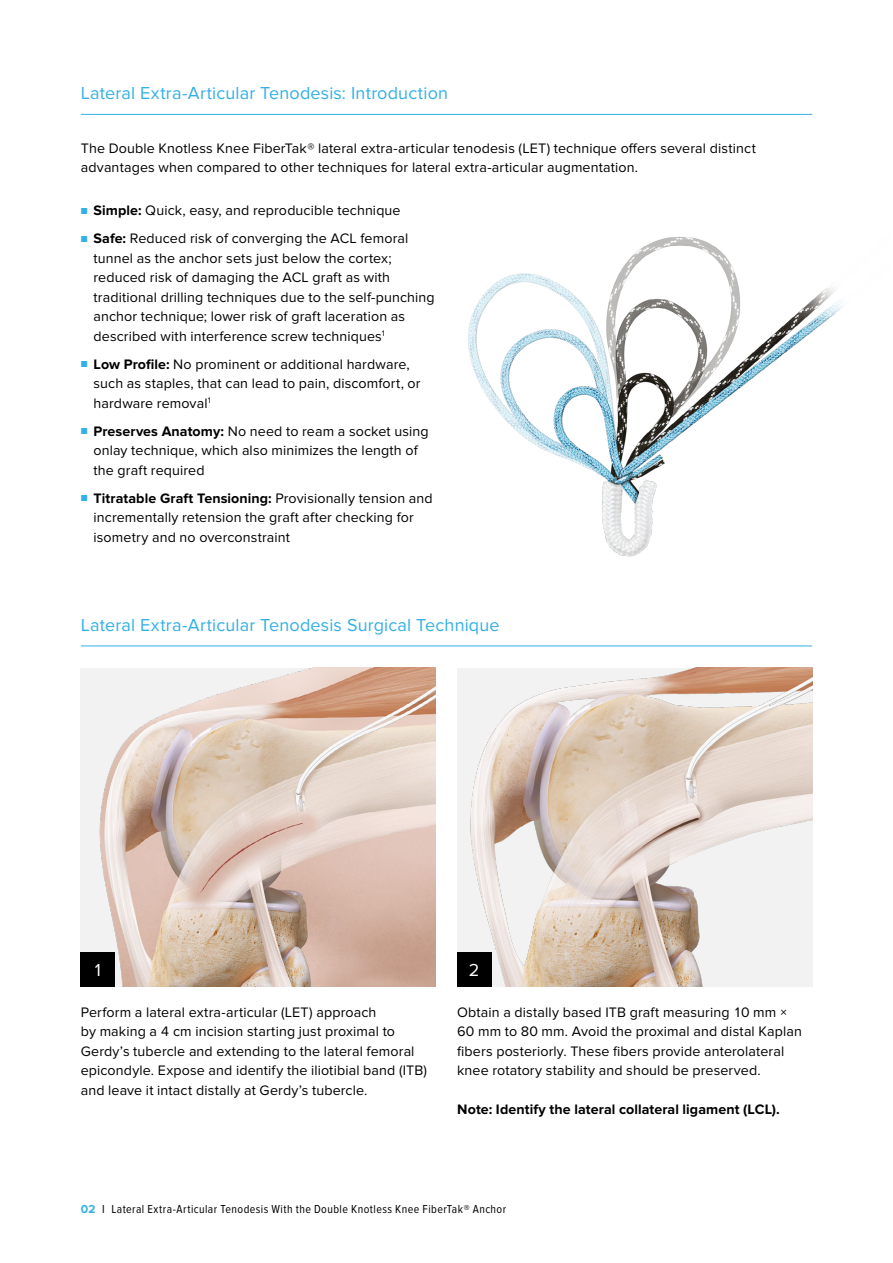
<style>
.page{position:relative;width:893px;height:1263px;background:#fff}
.page>*{position:absolute;margin:0;border:0;box-sizing:border-box;transform-origin:0 0}
.t1{font:18px "Proxima Nova";letter-spacing:.01em;color:#33b0e6}
.t2{font:18px "Proxima Nova";color:#fff}
.t3{font:14.25px/19.5px "Proxima Nova";letter-spacing:.01em;color:#000}
.t4{font:700 14.25px "Proxima Nova";letter-spacing:.005em;color:#000}
.t5{font:12px "Proxima Nova Cond";letter-spacing:.035em;color:#000}
.s1{font-size:10.5px;color:#33b0e6}
.s2{font-weight:700}
.s3{font-family:"Proxima Nova";font-weight:700;color:#33b0e6}
</style>
<div class="page">
<hr style="left:81px;top:114px;width:731px;height:1px;background:#33b0e6">
<hr style="left:81px;top:646px;width:731px;height:1px;background:#33b0e6">
<img style="left:457px;top:668px;width:355px;height:318px">
<img style="left:81px;top:668px;width:355px;height:318px">
<div style="left:457px;top:952px;width:34px;height:34px;background:#000"></div>
<div style="left:81px;top:952px;width:34px;height:34px;background:#000"></div>
<img style="left:468px;top:237px;width:375px;height:320px">
<p class="t1" style="left:81px;top:83px;width:369px">Lateral Extra-Articular Tenodesis: Introduction</p>
<p class="t3" style="left:81px;top:139px;width:677px">The Double Knotless Knee FiberTak® lateral extra-articular tenodesis (LET) technique offers several distinct advantages when compared to other techniques for lateral extra-articular augmentation.</p>
<p class="t3" style="left:81px;top:201px;width:321px"><span class="s1">■</span> <span class="s2">Simple:</span> Quick, easy, and reproducible technique</p>
<p class="t3" style="left:94px;top:229px;width:343px;text-indent:-13px"><span class="s1">■</span> <span class="s2">Safe:</span> Reduced risk of converging the ACL femoral tunnel as the anchor sets just below the cortex; reduced risk of damaging the ACL graft as with traditional drilling techniques due to the self-punching anchor technique; lower risk of graft laceration as described with interference screw techniques<sup>1</sup></p>
<p class="t3" style="left:94px;top:355px;width:329px;text-indent:-13px"><span class="s1">■</span> <span class="s2">Low Profile:</span> No prominent or additional hardware, such as staples, that can lead to pain, discomfort, or hardware removal<sup>1</sup></p>
<p class="t3" style="left:94px;top:422px;width:337px;text-indent:-13px"><span class="s1">■</span> <span class="s2">Preserves Anatomy:</span> No need to ream a socket using onlay technique, which also minimizes the length of the graft required</p>
<p class="t3" style="left:94px;top:489px;width:341px;text-indent:-13px"><span class="s1">■</span> <span class="s2">Titratable Graft Tensioning:</span> Provisionally tension and incrementally retension the graft after checking for isometry and no overconstraint</p>
<p class="t1" style="left:81px;top:614px;width:420px">Lateral Extra-Articular Tenodesis Surgical Technique</p>
<p class="t2" style="left:95px;top:959px;width:8px">1</p>
<p class="t2" style="left:469px;top:959px;width:12px">2</p>
<p class="t3" style="left:81px;top:1003px;width:348px">Perform a lateral extra-articular (LET) approach<br>by making a 4 cm incision starting just proximal to Gerdy’s tubercle and extending to the lateral femoral epicondyle. Expose and identify the iliotibial band (ITB) and leave it intact distally at Gerdy’s tubercle.</p>
<p class="t3" style="left:457px;top:1003px;width:346px">Obtain a distally based ITB graft measuring 10 mm × 60 mm to 80 mm. Avoid the proximal and distal Kaplan fibers posteriorly. These fibers provide anterolateral knee rotatory stability and should be preserved.</p>
<p class="t4" style="left:457px;top:1101px;width:324px">Note: Identify the lateral collateral ligament (LCL).</p>
<p class="t5" style="left:81px;top:1202px;width:427px"><span class="s3">02</span> I Lateral Extra-Articular Tenodesis With the Double Knotless Knee FiberTak® Anchor</p>
</div>
